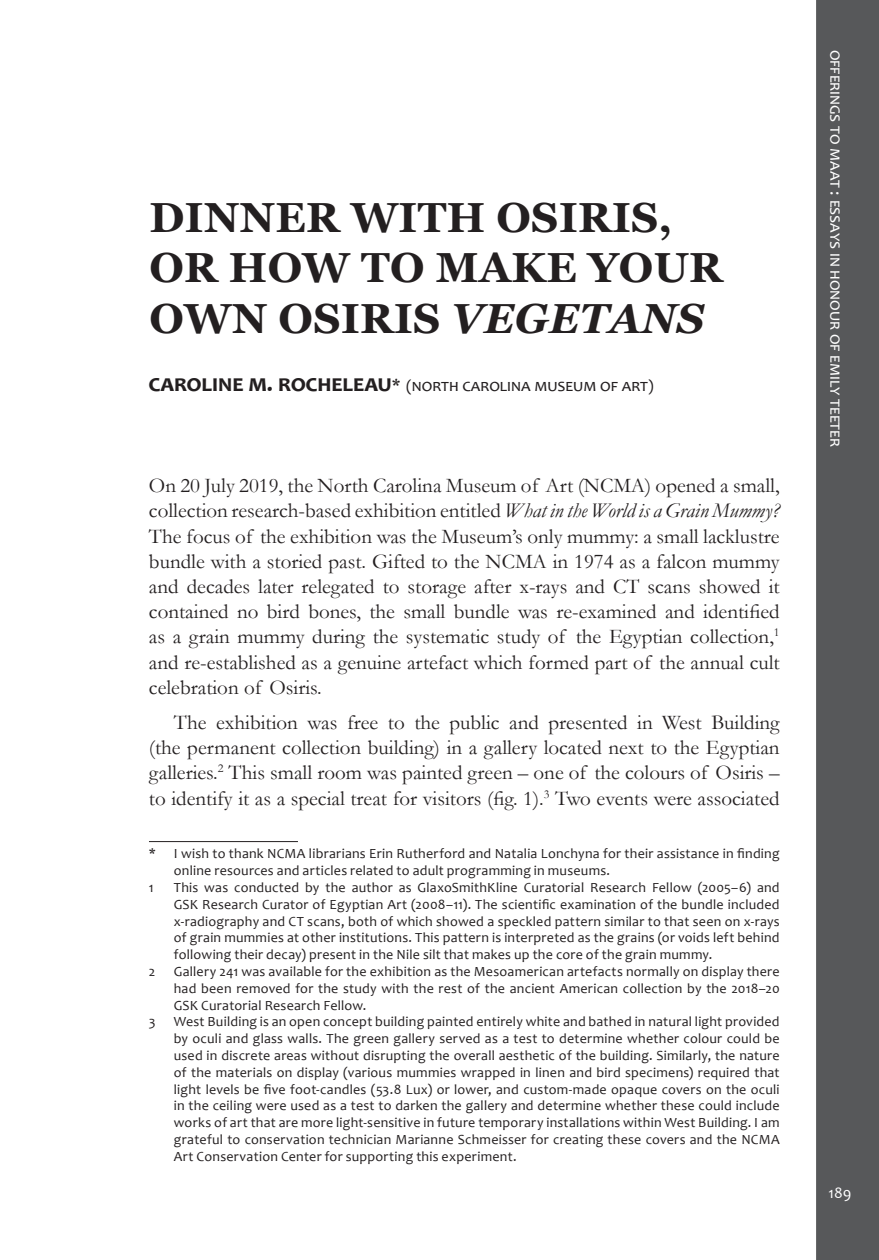
<style>
.page{position:relative;width:879px;height:1260px;background:#fff}
.page>*{position:absolute;margin:0;border:0;box-sizing:border-box;transform-origin:0 0}
.Fs_Title{font:700 42px "Georgia";letter-spacing:.01em;color:#231f20}
.Fs_Body_text{font:21px/25.2px "Garamond";color:#231f20;text-align:justify}
.Fs_Author__affil_12p{font:17.5px "Candara";letter-spacing:.055em;color:#231f20}
.Fs_Sidebar_text{font:17.5px "Candara";color:#fff}
.t1{font:15.75px "Candara";color:#fff}
.Fs_Footnotes{font:14px/16.8px "Candara";letter-spacing:.015em;color:#231f20;text-align:justify}
.s1{font-style:italic}
.s2{font-weight:700;font-size:24.5px}
.s3{font-size:15.75px}
</style>
<div class="page">
<div style="left:816px;top:0;width:62px;height:1260px;background:#57585a"></div>
<hr style="left:149px;top:841px;width:149px;height:1px;background:#231f20">
<p class="Fs_Title" style="left:149px;top:190px;width:524px">DINNER WITH OSIRIS,</p>
<p class="Fs_Title" style="left:149px;top:241px;width:574px">OR HOW TO MAKE YOUR</p>
<p class="Fs_Title" style="left:149px;top:291px;width:556px">OWN OSIRIS <span class="s1">VEGETANS</span></p>
<p class="Fs_Author__affil_12p" style="left:149px;top:375px;width:506px"><span class="s2">caroline m. rocheleau</span>* <span class="s3">(</span>north carolina museum of art<span class="s3">)</span></p>
<p class="Fs_Body_text" style="left:149px;top:472px;width:632px">On 20 July 2019, the North Carolina Museum of Art (NCMA) opened a small, collection research-based exhibition entitled <span class="s1">What in the World is a Grain Mummy?<br></span>The focus of the exhibition was the Museum’s only mummy: a small lacklustre bundle with a storied past. Gifted to the NCMA in 1974 as a falcon mummy and decades later relegated to storage after x-rays and CT scans showed it contained no bird bones, the small bundle was re-examined and identified as a grain mummy during the systematic study of the Egyptian collection,<sup>1 </sup>and re-established as a genuine artefact which formed part of the annual cult celebration of Osiris.</p>
<p class="Fs_Body_text" style="left:149px;top:709px;width:632px;text-indent:25px">The exhibition was free to the public and presented in West Building (the permanent collection building) in a gallery located next to the Egyptian galleries.<sup>2</sup> This small room was painted green – one of the colours of Osiris – to identify it as a special treat for visitors (fig. 1).<sup>3</sup> Two events were associated</p>
<p class="Fs_Footnotes" style="left:174px;top:845px;width:607px;text-indent:-25px">* I wish to thank NCMA librarians Erin Rutherford and Natalia Lonchyna for their assistance in finding online resources and articles related to adult programming in museums.</p>
<p class="Fs_Footnotes" style="left:149px;top:879px;width:6px">1</p>
<p class="Fs_Footnotes" style="left:174px;top:879px;width:607px">This was conducted by the author as GlaxoSmithKline Curatorial Research Fellow (2005–6) and GSK Research Curator of Egyptian Art (2008–11). The scientific examination of the bundle included x-radiography and CT scans, both of which showed a speckled pattern similar to that seen on x-rays of grain mummies at other institutions. This pattern is interpreted as the grains (or voids left behind following their decay) present in the Nile silt that makes up the core of the grain mummy.</p>
<p class="Fs_Footnotes" style="left:149px;top:963px;width:8px">2</p>
<p class="Fs_Footnotes" style="left:174px;top:963px;width:607px">Gallery 241 was available for the exhibition as the Mesoamerican artefacts normally on display there had been removed for the study with the rest of the ancient American collection by the 2018–20<br>GSK Curatorial Research Fellow.</p>
<p class="Fs_Footnotes" style="left:149px;top:1013px;width:8px">3</p>
<p class="Fs_Footnotes" style="left:174px;top:1013px;width:607px">West Building is an open concept building painted entirely white and bathed in natural light provided by oculi and glass walls. The green gallery served as a test to determine whether colour could be used in discrete areas without disrupting the overall aesthetic of the building. Similarly, the nature of the materials on display (various mummies wrapped in linen and bird specimens) required that light levels be five foot-candles (53.8 Lux) or lower, and custom-made opaque covers on the oculi in the ceiling were used as a test to darken the gallery and determine whether these could include works of art that are more light-sensitive in future temporary installations within West Building. I am grateful to conservation technician Marianne Schmeisser for creating these covers and the NCMA Art Conservation Center for supporting this experiment.</p>
<p class="Fs_Sidebar_text" style="left:846px;top:50px;width:399px;rotate:90deg">offerings to maat : essays in honour of emily teeter</p>
<p class="t1" style="left:828px;top:1183px;width:24px">189</p>
</div>
